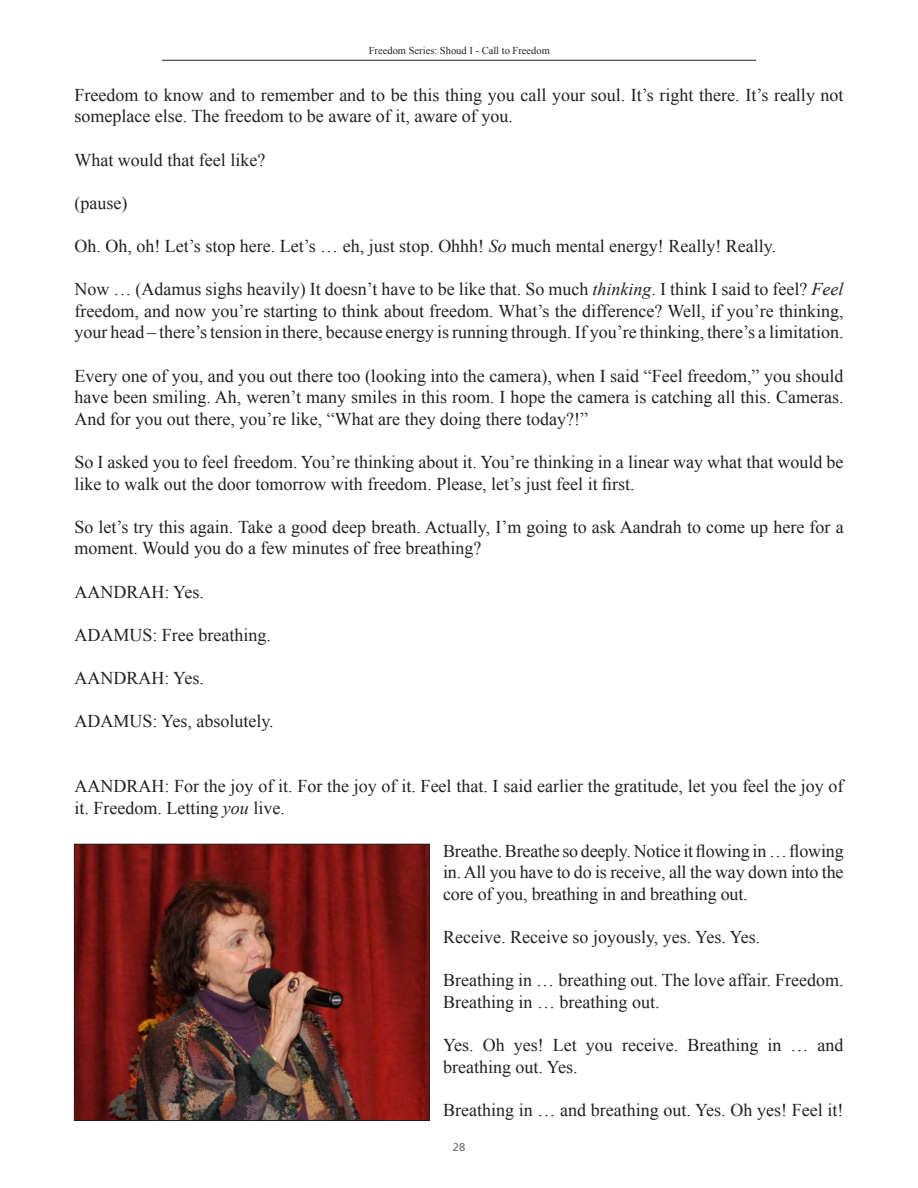
<style>
.page{position:relative;width:918px;height:1188px;background:#fff}
.page>*{position:absolute;margin:0;border:0;box-sizing:border-box;transform-origin:0 0}
.t1{font:18px/21.6px "Times New Roman";color:#231f20}
.t2{font:11.25px "Frutiger";color:#6c6d70}
.t3{font:10.5px "Times New Roman";color:#231f20}
.s1{font-style:italic}
</style>
<div class="page">
<hr style="left:162px;top:60px;width:594px;height:1px;background:#231f20">
<img style="left:76px;top:846px;width:352px;height:273px">
<div style="left:74px;top:844px;width:356px;height:277px;border:1px solid #231f20"></div>
<p class="t3" style="left:369px;top:43px;width:183px">Freedom Series: Shoud I - Call to Freedom</p>
<p class="t1" style="left:74px;top:84px;width:771px">Freedom to know and to remember and to be this thing you call your soul. It’s right there. It’s really not someplace else. The freedom to be aware of it, aware of you.</p>
<p class="t1" style="left:74px;top:148px;width:192px">What would that feel like?</p>
<p class="t1" style="left:74px;top:192px;width:54px">(pause)</p>
<p class="t1" style="left:74px;top:235px;width:703px">Oh. Oh, oh! Let’s stop here. Let’s … eh, just stop. Ohhh! <span class="s1">So</span> much mental energy! Really! Really.</p>
<p class="t1" style="left:74px;top:278px;width:771px;text-align:justify">Now … (Adamus sighs heavily) It doesn’t have to be like that. So much <span class="s1">thinking</span>. I think I said to feel? <span class="s1">Feel </span>freedom, and now you’re starting to think about freedom. What’s the difference? Well, if you’re thinking, your head – there’s tension in there, because energy is running through. If you’re thinking, there’s a limitation.</p>
<p class="t1" style="left:74px;top:364px;width:771px;text-align:justify">Every one of you, and you out there too (looking into the camera), when I said “Feel freedom,” you should have been smiling. Ah, weren’t many smiles in this room. I hope the camera is catching all this. Cameras.<br>And for you out there, you’re like, “What are they doing there today?!”</p>
<p class="t1" style="left:74px;top:451px;width:771px">So I asked you to feel freedom. You’re thinking about it. You’re thinking in a linear way what that would be like to walk out the door tomorrow with freedom. Please, let’s just feel it first.</p>
<p class="t1" style="left:74px;top:516px;width:771px">So let’s try this again. Take a good deep breath. Actually, I’m going to ask Aandrah to come up here for a moment. Would you do a few minutes of free breathing?</p>
<p class="t1" style="left:74px;top:580px;width:131px">AANDRAH: Yes.</p>
<p class="t1" style="left:74px;top:624px;width:198px">ADAMUS: Free breathing.</p>
<p class="t1" style="left:74px;top:667px;width:131px">AANDRAH: Yes.</p>
<p class="t1" style="left:74px;top:710px;width:201px">ADAMUS: Yes, absolutely.</p>
<p class="t1" style="left:74px;top:775px;width:771px">AANDRAH: For the joy of it. For the joy of it. Feel that. I said earlier the gratitude, let you feel the joy of it. Freedom. Letting <span class="s1">you</span> live.</p>
<p class="t1" style="left:443px;top:840px;width:402px;text-align:justify">Breathe. Breathe so deeply. Notice it flowing in … flowing in. All you have to do is receive, all the way down into the core of you, breathing in and breathing out.</p>
<p class="t1" style="left:443px;top:926px;width:319px">Receive. Receive so joyously, yes. Yes. Yes.</p>
<p class="t1" style="left:443px;top:969px;width:402px">Breathing in … breathing out. The love affair. Freedom.<br>Breathing in … breathing out.</p>
<p class="t1" style="left:443px;top:1034px;width:402px">Yes. Oh yes! Let you receive. Breathing in … and breathing out. Yes.</p>
<p class="t1" style="left:443px;top:1099px;width:402px">Breathing in … and breathing out. Yes. Oh yes! Feel it!</p>
<p class="t2" style="left:453px;top:1141px;width:14px">28</p>
</div>
